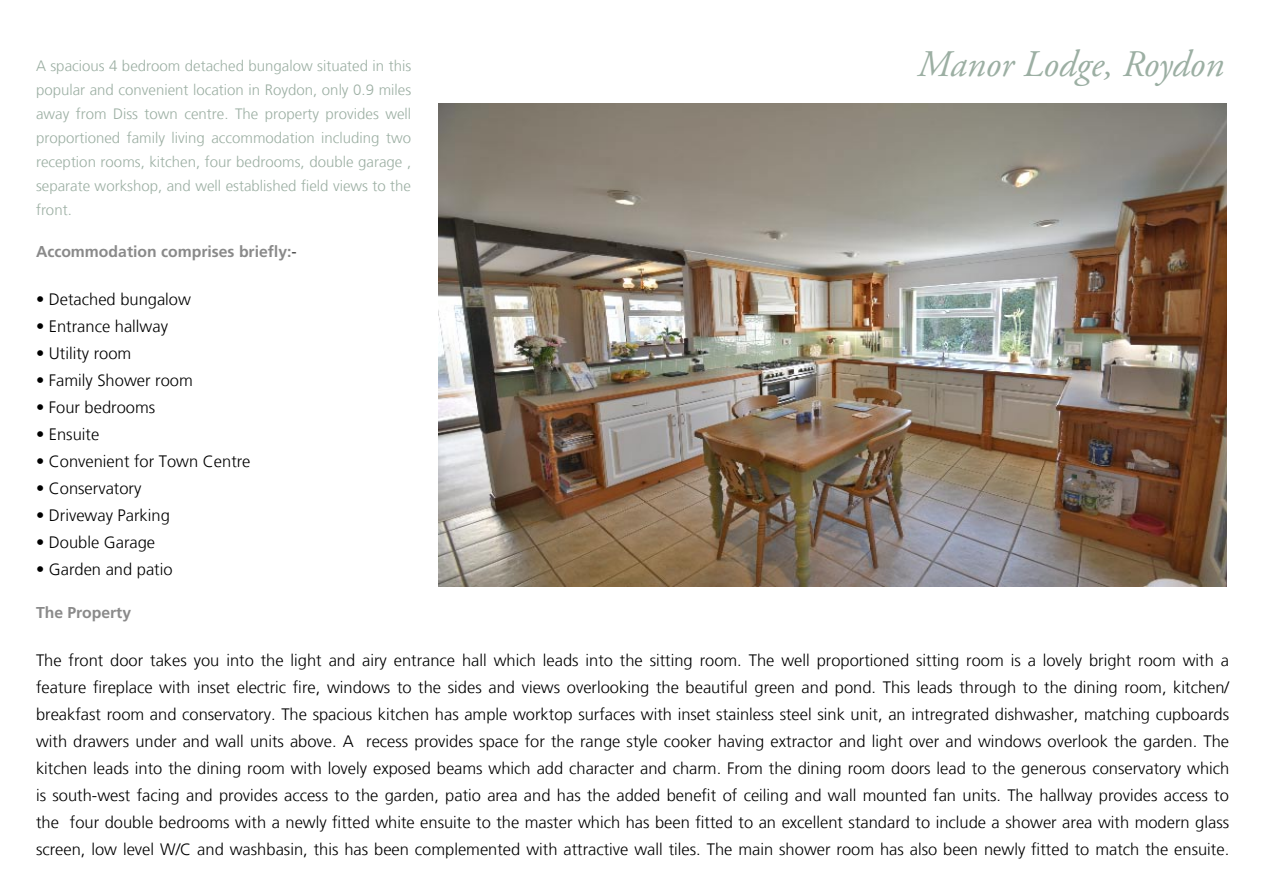
<style>
.page{position:relative;width:1263px;height:893px;background:#fff}
.page>*{position:absolute;margin:0;border:0;box-sizing:border-box;transform-origin:0 0}
.t1{font:italic 37.5px "Adobe Garamond Pro";color:#9cafa3}
.t2{font:300 16.5px/27px "Frutiger LT";color:#000;text-align:justify}
.t3{font:700 15.75px "Frutiger LT Std";color:#8a8a8a}
.t4{font:300 15px/24px "Frutiger LT";color:#9cafa3;text-align:justify}
.s1{font-family:"Frutiger LT";font-weight:300;color:#000}
</style>
<div class="page">
<img style="left:438px;top:104px;width:789px;height:482px">
<p class="t4" style="left:36px;top:54px;width:377px">A spacious 4 bedroom detached bungalow situated in this</p>
<p class="t1" style="left:918px;top:41px;width:308px">Manor Lodge, Roydon</p>
<p class="t4" style="left:36px;top:78px;width:377px">popular and convenient location in Roydon, only 0.9 miles away from Diss town centre. The property provides well proportioned family living accommodation including two reception rooms, kitchen, four bedrooms, double garage , separate workshop, and well established field views to the front.</p>
<p class="t3" style="left:36px;top:243px;width:262px">Accommodation comprises briefly:<span class="s1">-</span></p>
<p class="t2" style="left:36px;top:286px;width:156px">• Detached bungalow</p>
<p class="t2" style="left:36px;top:313px;width:133px">• Entrance hallway</p>
<p class="t2" style="left:36px;top:340px;width:97px">• Utility room</p>
<p class="t2" style="left:36px;top:367px;width:158px">• Family Shower room</p>
<p class="t2" style="left:36px;top:394px;width:121px">• Four bedrooms</p>
<p class="t2" style="left:36px;top:421px;width:65px">• Ensuite</p>
<p class="t2" style="left:36px;top:448px;width:216px">• Convenient for Town Centre</p>
<p class="t2" style="left:36px;top:475px;width:107px">• Conservatory</p>
<p class="t2" style="left:36px;top:502px;width:135px">• Driveway Parking</p>
<p class="t2" style="left:36px;top:529px;width:121px">• Double Garage</p>
<p class="t2" style="left:36px;top:556px;width:138px">• Garden and patio</p>
<p class="t3" style="left:36px;top:603px;width:97px">The Property</p>
<p class="t2" style="left:36px;top:647px;width:1195px">The front door takes you into the light and airy entrance hall which leads into the sitting room. The well proportioned sitting room is a lovely bright room with a feature fireplace with inset electric fire, windows to the sides and views overlooking the beautiful green and pond. This leads through to the dining room, kitchen/ breakfast room and conservatory. The spacious kitchen has ample worktop surfaces with inset stainless steel sink unit, an intregrated dishwasher, matching cupboards with drawers under and wall units above. A recess provides space for the range style cooker having extractor and light over and windows overlook the garden. The kitchen leads into the dining room with lovely exposed beams which add character and charm. From the dining room doors lead to the generous conservatory which is south-west facing and provides access to the garden, patio area and has the added benefit of ceiling and wall mounted fan units. The hallway provides access to the four double bedrooms with a newly fitted white ensuite to the master which has been fitted to an excellent standard to include a shower area with modern glass screen, low level W/C and washbasin, this has been complemented with attractive wall tiles. The main shower room has also been newly fitted to match the ensuite.</p>
</div>
